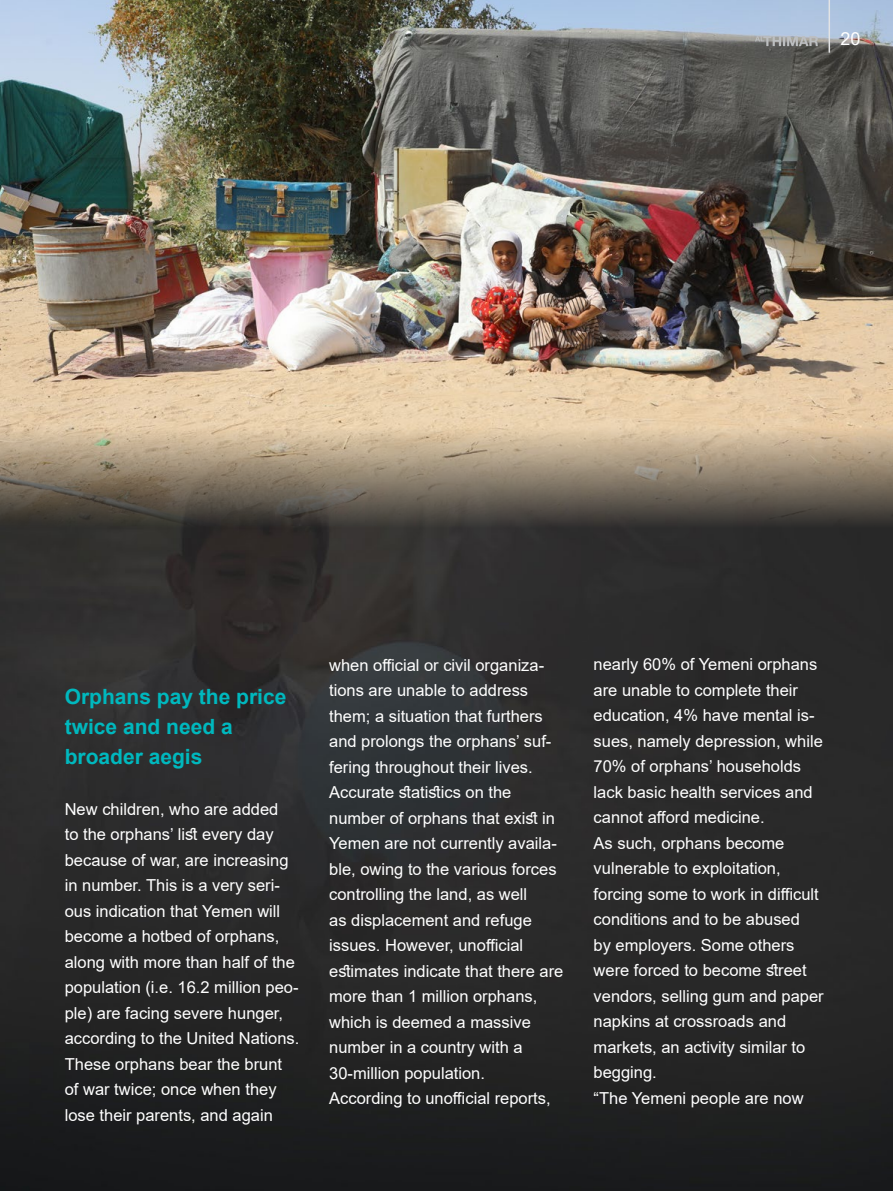
<style>
.page{position:relative;width:893px;height:1191px;background:#fff}
.page>*{position:absolute;margin:0;border:0;box-sizing:border-box;transform-origin:0 0}
.t1{font:700 21px/30px "Arial";color:#00b8be}
.t2{font:18px "Arial";color:#fff}
.t3{font:16.5px/25.5px "Arial";color:#fff}
</style>
<div class="page">
<img style="left:0;top:532px;width:893px;height:659px">
<img style="left:0;top:0;width:893px;height:532px">
<hr style="left:828px;top:0;width:2px;height:53px;background:#e2e3e4">
<svg style="left:755px;top:36px;width:63px;height:10px"></svg>
<p class="t2" style="left:841px;top:26px;width:22px">20</p>
<p class="t1" style="left:65px;top:682px;width:223px">Orphans pay the price twice and need a broader aegis</p>
<p class="t3" style="left:65px;top:796px;width:225px">New children, who are added to the orphans’ list every day because of war, are increasing</p>
<p class="t3" style="left:65px;top:898px;width:217px">ous indication that Yemen will</p>
<p class="t3" style="left:65px;top:872px;width:217px">in number. This is a very seri-</p>
<p class="t3" style="left:65px;top:923px;width:232px">become a hotbed of orphans, along with more than half of the</p>
<p class="t3" style="left:65px;top:1000px;width:220px">ple) are facing severe hunger,</p>
<p class="t3" style="left:65px;top:974px;width:235px">population ( .e. i 16.2 million peo-</p>
<p class="t3" style="left:65px;top:1025px;width:236px">according to the United Nations.<br>These orphans bear the brunt of war twice; once when they lose their parents, and again</p>
<p class="t3" style="left:329px;top:652px;width:217px">when official or civil organiza-</p>
<p class="t3" style="left:329px;top:703px;width:215px">them a; situation that furthers</p>
<p class="t3" style="left:329px;top:754px;width:205px">fering throughout their lives.</p>
<p class="t3" style="left:329px;top:677px;width:201px">tions are unable to address</p>
<p class="t3" style="left:329px;top:728px;width:224px">and prolongs the orphans’ suf-</p>
<p class="t3" style="left:329px;top:779px;width:227px">Accurate statistics on the number of orphans that exist in</p>
<p class="t3" style="left:329px;top:856px;width:229px">ble, owing to the various forces</p>
<p class="t3" style="left:329px;top:830px;width:229px">Yemen are not currently availa-</p>
<p class="t3" style="left:329px;top:881px;width:236px">controlling the land, as well<br>as displacement and refuge issues. However, unofficial estimates indicate that there are more than 1 million orphans, which is deemed a massive number in a country with a<br>30-million population.<br>According to unofficial reports,</p>
<p class="t3" style="left:594px;top:652px;width:225px">nearly 60% of Yemeni orphans are unable to complete their</p>
<p class="t3" style="left:594px;top:728px;width:231px">sues, namely depression, while</p>
<p class="t3" style="left:594px;top:702px;width:223px">education, 4% have mental is-</p>
<p class="t3" style="left:594px;top:753px;width:232px">70% of orphans’ households lack basic health services and cannot afford medicine.<br>As such, orphans become vulnerable to exploitation, forcing some to work in difficult conditions and to be abused<br>by employers. Some others were forced to become street vendors, selling gum and paper napkins at crossroads and markets, an activity similar to begging.<br>“The Yemeni people are now</p>
</div>
